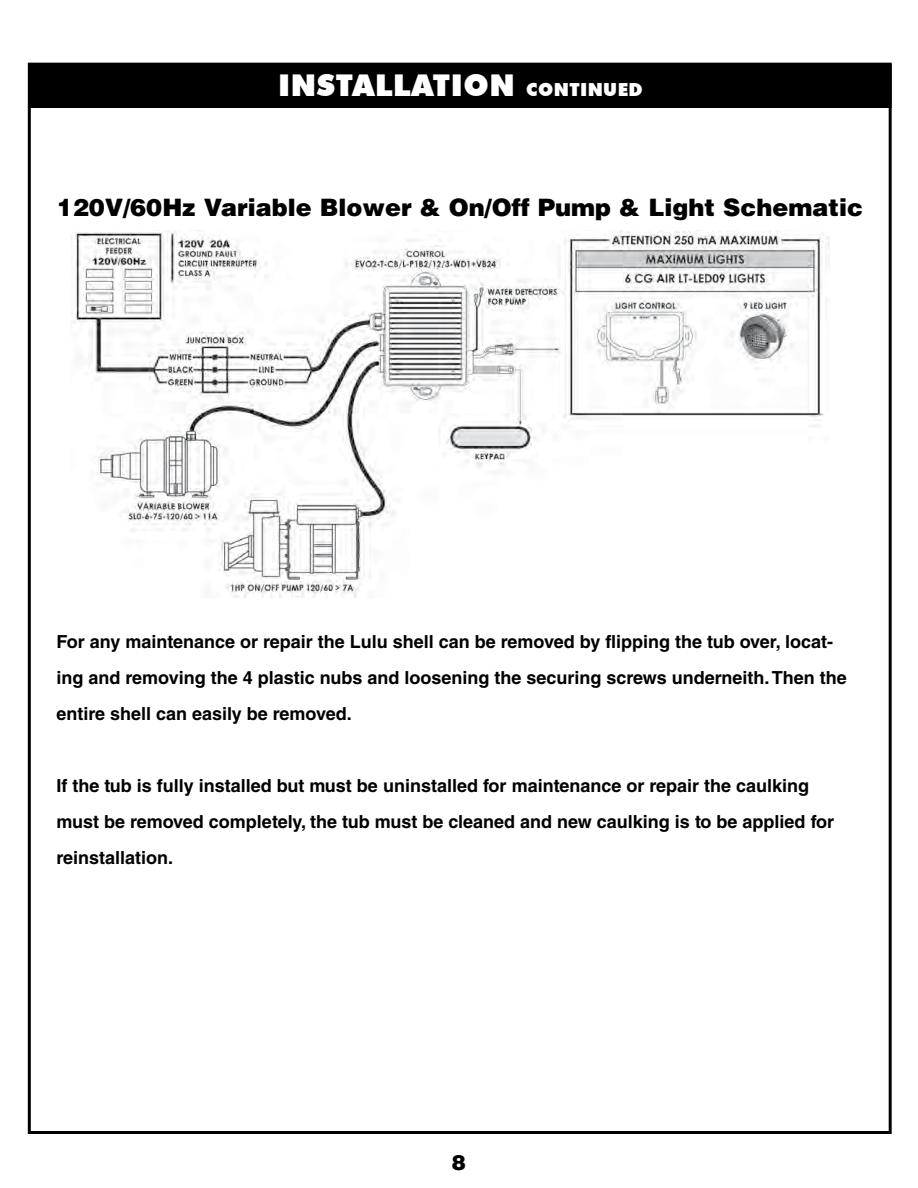
<style>
.page{position:relative;width:918px;height:1188px;background:#fff}
.page>*{position:absolute;margin:0;border:0;box-sizing:border-box;transform-origin:0 0}
.t1{font:900 30px "Futura BT";letter-spacing:.02em;color:#fff}
.t2{font:900 24px "Helvetica LT Std";color:#000}
.t3{font:900 21px "Helvetica LT Std";color:#000}
.t4{font:700 18px/36px "Helvetica LT Std";color:#000}
.s1{font-size:18px}
</style>
<div class="page">
<img style="left:71px;top:231px;width:758px;height:367px">
<div style="left:30px;top:65px;width:861px;height:42px;background:#000"></div>
<div style="left:29px;top:64px;width:863px;height:44px;border:2px solid #000"></div>
<h1 class="t1" style="left:278px;top:67px;width:366px">INSTALLATION <span class="s1">CONTINUED</span></h1>
<h2 class="t2" style="left:57px;top:192px;width:808px">120V/60Hz Variable Blower &amp; On/Off Pump &amp; Light Schematic</h2>
<p class="t4" style="left:56px;top:623px;width:792px">For any maintenance or repair the Lulu shell can be removed by flipping the tub over, locat&shy;ing and removing the 4 plastic nubs and loosening the securing screws underneith. Then the entire shell can easily be removed.</p>
<p class="t4" style="left:56px;top:767px;width:779px">If the tub is fully installed but must be uninstalled for maintenance or repair the caulking must be removed completely, the tub must be cleaned and new caulking is to be applied for reinstallation.</p>
<p class="t3" style="left:452px;top:1149px;width:16px">8</p>
</div>
